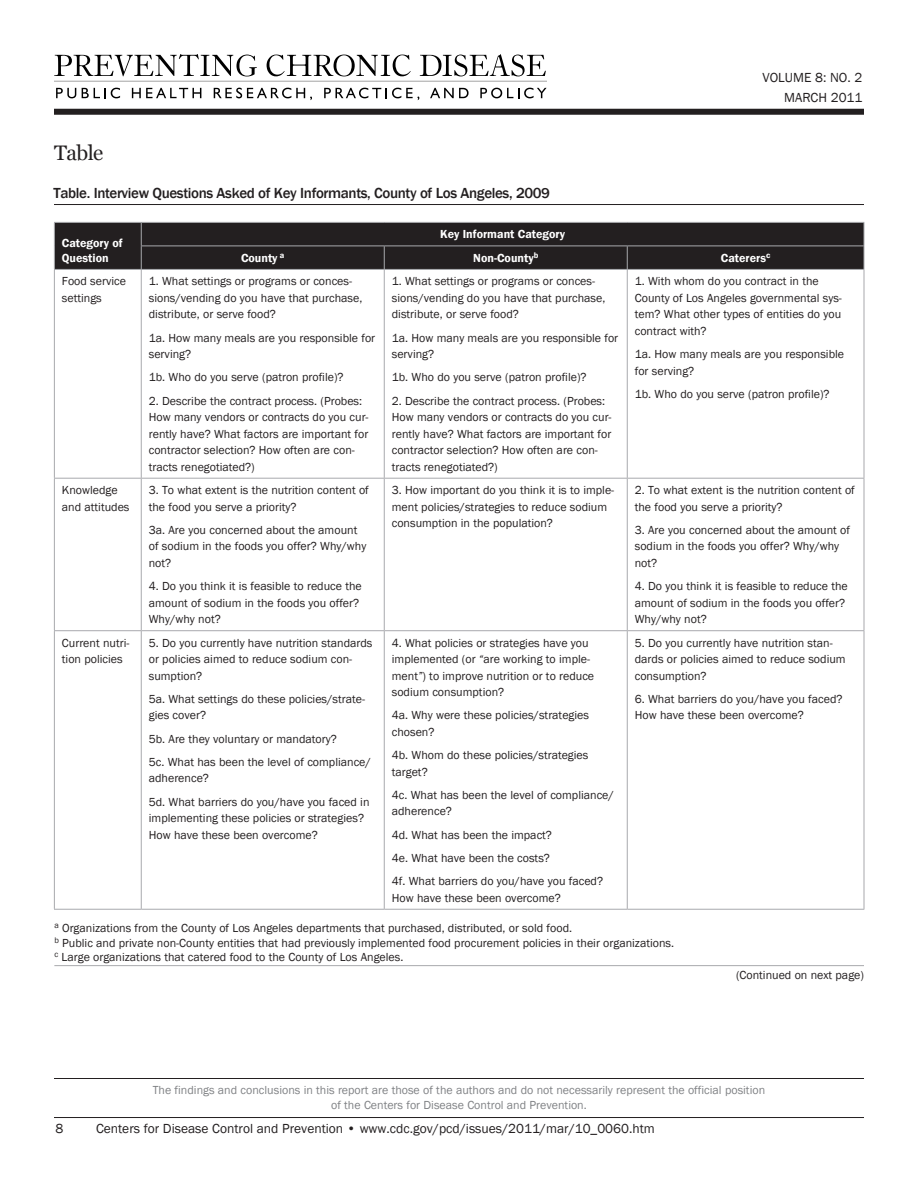
<style>
.page{position:relative;width:918px;height:1188px;background:#fff}
.page>*{position:absolute;margin:0;border:0;box-sizing:border-box;transform-origin:0 0}
.t1{font:21px "Georgia";letter-spacing:-.025em;color:#231f20}
.table_header{font:500 15px "Franklin Gothic";letter-spacing:-.025em;color:#231f20}
.t2{font:13.5px/19.5px "Franklin Gothic";color:#231f20;text-align:right}
.table_content__new_i{font:12px/16.5px "Franklin Gothic";color:#231f20}
.t3{font:12px/14.4px "Franklin Gothic";color:#808285;text-align:center}
.table_header_cells{font:600 12px/15px "Franklin Gothic";color:#fff}
.s1{font-style:italic}
</style>
<div class="page">
<svg style="left:54px;top:54px;width:203px;height:22px"></svg>
<svg style="left:267px;top:55px;width:144px;height:21px"></svg>
<svg style="left:420px;top:54px;width:126px;height:22px"></svg>
<svg style="left:56px;top:88px;width:20px;height:10px"></svg>
<svg style="left:82px;top:88px;width:38px;height:10px"></svg>
<svg style="left:132px;top:88px;width:69px;height:10px"></svg>
<svg style="left:214px;top:88px;width:98px;height:12px"></svg>
<svg style="left:324px;top:88px;width:95px;height:12px"></svg>
<svg style="left:430px;top:88px;width:39px;height:10px"></svg>
<svg style="left:480px;top:88px;width:67px;height:10px"></svg>
<hr style="left:54px;top:81px;width:493px;height:1px;background:#b0b0b0">
<div style="left:54px;top:109px;width:810px;height:6px;background:#231f20"></div>
<hr style="left:54px;top:1117px;width:810px;height:1px;background:#231f20">
<hr style="left:54px;top:1078px;width:810px;height:1px;background:#231f20">
<hr style="left:54px;top:204px;width:810px;height:1px;background:#231f20">
<svg style="left:54px;top:222px;width:811px;height:47px;background:#292526"></svg>
<hr style="left:54px;top:269px;width:87px;height:1px;background:#a8a9ad">
<hr style="left:54px;top:270px;width:1px;height:208px;background:#a8a9ad">
<hr style="left:141px;top:269px;width:243px;height:1px;background:#a8a9ad">
<hr style="left:141px;top:270px;width:1px;height:208px;background:#a8a9ad">
<hr style="left:384px;top:269px;width:243px;height:1px;background:#a8a9ad">
<hr style="left:384px;top:270px;width:1px;height:208px;background:#a8a9ad">
<hr style="left:627px;top:269px;width:237px;height:1px;background:#a8a9ad">
<hr style="left:627px;top:270px;width:1px;height:208px;background:#a8a9ad">
<hr style="left:864px;top:270px;width:1px;height:208px;background:#a8a9ad">
<hr style="left:54px;top:478px;width:87px;height:1px;background:#a8a9ad">
<hr style="left:54px;top:479px;width:1px;height:151px;background:#a8a9ad">
<hr style="left:141px;top:478px;width:243px;height:1px;background:#a8a9ad">
<hr style="left:141px;top:479px;width:1px;height:151px;background:#a8a9ad">
<hr style="left:384px;top:478px;width:243px;height:1px;background:#a8a9ad">
<hr style="left:384px;top:479px;width:1px;height:151px;background:#a8a9ad">
<hr style="left:627px;top:478px;width:237px;height:1px;background:#a8a9ad">
<hr style="left:627px;top:479px;width:1px;height:151px;background:#a8a9ad">
<hr style="left:864px;top:479px;width:1px;height:151px;background:#a8a9ad">
<hr style="left:54px;top:630px;width:87px;height:1px;background:#a8a9ad">
<hr style="left:54px;top:631px;width:1px;height:278px;background:#a8a9ad">
<hr style="left:141px;top:630px;width:243px;height:1px;background:#a8a9ad">
<hr style="left:141px;top:631px;width:1px;height:278px;background:#a8a9ad">
<hr style="left:384px;top:630px;width:243px;height:1px;background:#a8a9ad">
<hr style="left:384px;top:631px;width:1px;height:278px;background:#a8a9ad">
<hr style="left:627px;top:630px;width:237px;height:1px;background:#a8a9ad">
<hr style="left:627px;top:631px;width:1px;height:278px;background:#a8a9ad">
<hr style="left:864px;top:631px;width:1px;height:278px;background:#a8a9ad">
<hr style="left:54px;top:909px;width:87px;height:1px;background:#a8a9ad">
<hr style="left:141px;top:909px;width:243px;height:1px;background:#a8a9ad">
<hr style="left:384px;top:909px;width:243px;height:1px;background:#a8a9ad">
<hr style="left:627px;top:909px;width:237px;height:1px;background:#a8a9ad">
<hr style="left:54px;top:965px;width:810px;height:1px;background:#a8a9ad">
<p class="t2" style="left:763px;top:68px;width:101px">VOLUME 8: NO. 2<br>MARCH 2011</p>
<h2 class="t1" style="left:54px;top:140px;width:51px">Table</h2>
<p class="table_header" style="left:54px;top:184px;width:498px">Table. Interview Questions Asked of Key Informants, County of Los Angeles, 2009</p>
<p class="table_header_cells" style="left:62px;top:236px;width:62px">Category of<br>Question</p>
<p class="table_header_cells" style="left:440px;top:227px;width:126px">Key Informant Category</p>
<p class="table_header_cells" style="left:241px;top:251px;width:45px">County <sup>a</sup></p>
<p class="table_header_cells" style="left:473px;top:251px;width:67px">Non-County<sup>b</sup></p>
<p class="table_header_cells" style="left:721px;top:251px;width:51px">Caterers<sup>c</sup></p>
<p class="table_content__new_i" style="left:62px;top:273px;width:66px">Food service settings</p>
<p class="table_content__new_i" style="left:149px;top:273px;width:215px">1. What settings or programs or conces&shy;sions/vending do you have that purchase, distribute, or serve food?</p>
<p class="table_content__new_i" style="left:149px;top:330px;width:228px">1a. How many meals are you responsible for serving?</p>
<p class="table_content__new_i" style="left:149px;top:369px;width:196px">1b. Who do you serve (patron profile)?</p>
<p class="table_content__new_i" style="left:149px;top:393px;width:221px">2. Describe the contract process. (Probes:<br>How many vendors or contracts do you cur&shy;rently have? What factors are important for contractor selection? How often are con&shy;tracts renegotiated?)</p>
<p class="table_content__new_i" style="left:62px;top:482px;width:69px">Knowledge and attitudes</p>
<p class="table_content__new_i" style="left:149px;top:482px;width:222px">3. To what extent is the nutrition content of the food you serve a priority?</p>
<p class="table_content__new_i" style="left:149px;top:522px;width:219px">3a. Are you concerned about the amount of sodium in the foods you offer? Why/why not?</p>
<p class="table_content__new_i" style="left:149px;top:578px;width:214px">4. Do you think it is feasible to reduce the amount of sodium in the foods you offer?<br>Why/why not?</p>
<p class="table_content__new_i" style="left:62px;top:635px;width:69px">Current nutri&shy;tion policies</p>
<p class="table_content__new_i" style="left:149px;top:635px;width:225px">5. Do you currently have nutrition standards or policies aimed to reduce sodium con&shy;sumption?</p>
<p class="table_content__new_i" style="left:149px;top:691px;width:218px">5a. What settings do these policies/strate&shy;gies cover?</p>
<p class="table_content__new_i" style="left:149px;top:731px;width:189px">5b. Are they voluntary or mandatory?</p>
<p class="table_content__new_i" style="left:149px;top:754px;width:224px">5c. What has been the level of compliance/ adherence?</p>
<p class="table_content__new_i" style="left:149px;top:794px;width:222px">5d. What barriers do you/have you faced in implementing these policies or strategies?<br>How have these been overcome?</p>
<p class="table_content__new_i" style="left:392px;top:273px;width:215px">1. What settings or programs or conces&shy;sions/vending do you have that purchase, distribute, or serve food?</p>
<p class="table_content__new_i" style="left:392px;top:330px;width:228px">1a. How many meals are you responsible for serving?</p>
<p class="table_content__new_i" style="left:392px;top:369px;width:196px">1b. Who do you serve (patron profile)?</p>
<p class="table_content__new_i" style="left:392px;top:393px;width:221px">2. Describe the contract process. (Probes:<br>How many vendors or contracts do you cur&shy;rently have? What factors are important for contractor selection? How often are con&shy;tracts renegotiated?)</p>
<p class="table_content__new_i" style="left:635px;top:273px;width:209px">1. With whom do you contract in the<br>County of Los Angeles governmental sys&shy;tem? What other types of entities do you contract with?</p>
<p class="table_content__new_i" style="left:635px;top:346px;width:211px">1a. How many meals are you responsible for serving?</p>
<p class="table_content__new_i" style="left:635px;top:386px;width:196px">1b. Who do you serve (patron profile)?</p>
<p class="table_content__new_i" style="left:392px;top:482px;width:224px">3. How important do you think it is to imple&shy;ment policies/strategies to reduce sodium consumption in the population?</p>
<p class="table_content__new_i" style="left:635px;top:482px;width:222px">2. To what extent is the nutrition content of the food you serve a priority?</p>
<p class="table_content__new_i" style="left:635px;top:522px;width:217px">3. Are you concerned about the amount of sodium in the foods you offer? Why/why not?</p>
<p class="table_content__new_i" style="left:635px;top:578px;width:214px">4. Do you think it is feasible to reduce the amount of sodium in the foods you offer?<br>Why/why not?</p>
<p class="table_content__new_i" style="left:392px;top:635px;width:204px">4. What policies or strategies have you implemented (or <span class="s1">“</span>are working to imple&shy;ment<span class="s1">”</span>) to improve nutrition or to reduce sodium consumption?</p>
<p class="table_content__new_i" style="left:392px;top:707px;width:199px">4a. Why were these policies/strategies chosen?</p>
<p class="table_content__new_i" style="left:392px;top:747px;width:198px">4b. Whom do these policies/strategies target?</p>
<p class="table_content__new_i" style="left:392px;top:787px;width:224px">4c. What has been the level of compliance/ adherence?</p>
<p class="table_content__new_i" style="left:392px;top:827px;width:162px">4d. What has been the impact?</p>
<p class="table_content__new_i" style="left:392px;top:850px;width:160px">4e. What have been the costs?</p>
<p class="table_content__new_i" style="left:392px;top:873px;width:213px">4f. What barriers do you/have you faced?<br>How have these been overcome?</p>
<p class="table_content__new_i" style="left:635px;top:635px;width:212px">5. Do you currently have nutrition stan&shy;dards or policies aimed to reduce sodium consumption?</p>
<p class="table_content__new_i" style="left:635px;top:691px;width:209px">6. What barriers do you/have you faced?<br>How have these been overcome?</p>
<p class="table_content__new_i" style="left:54px;top:921px;width:621px;line-height:14.2px"><sup>a</sup> Organizations from the County of Los Angeles departments that purchased, distributed, or sold food.<br><sup>b</sup> Public and private non-County entities that had previously implemented food procurement policies in their organizations. <sup>c</sup> Large organizations that catered food to the County of Los Angeles.</p>
<p class="table_content__new_i" style="left:736px;top:967px;width:129px">(Continued on next page)</p>
<p class="t3" style="left:153px;top:1083px;width:614px">The findings and conclusions in this report are those of the authors and do not necessarily represent the official position of the Centers for Disease Control and Prevention.</p>
<p class="t2" style="left:96px;top:1119px;width:560px">Centers for Disease Control and Prevention • www.cdc.gov/pcd/issues/2011/mar/10_0060.htm</p>
</div>
